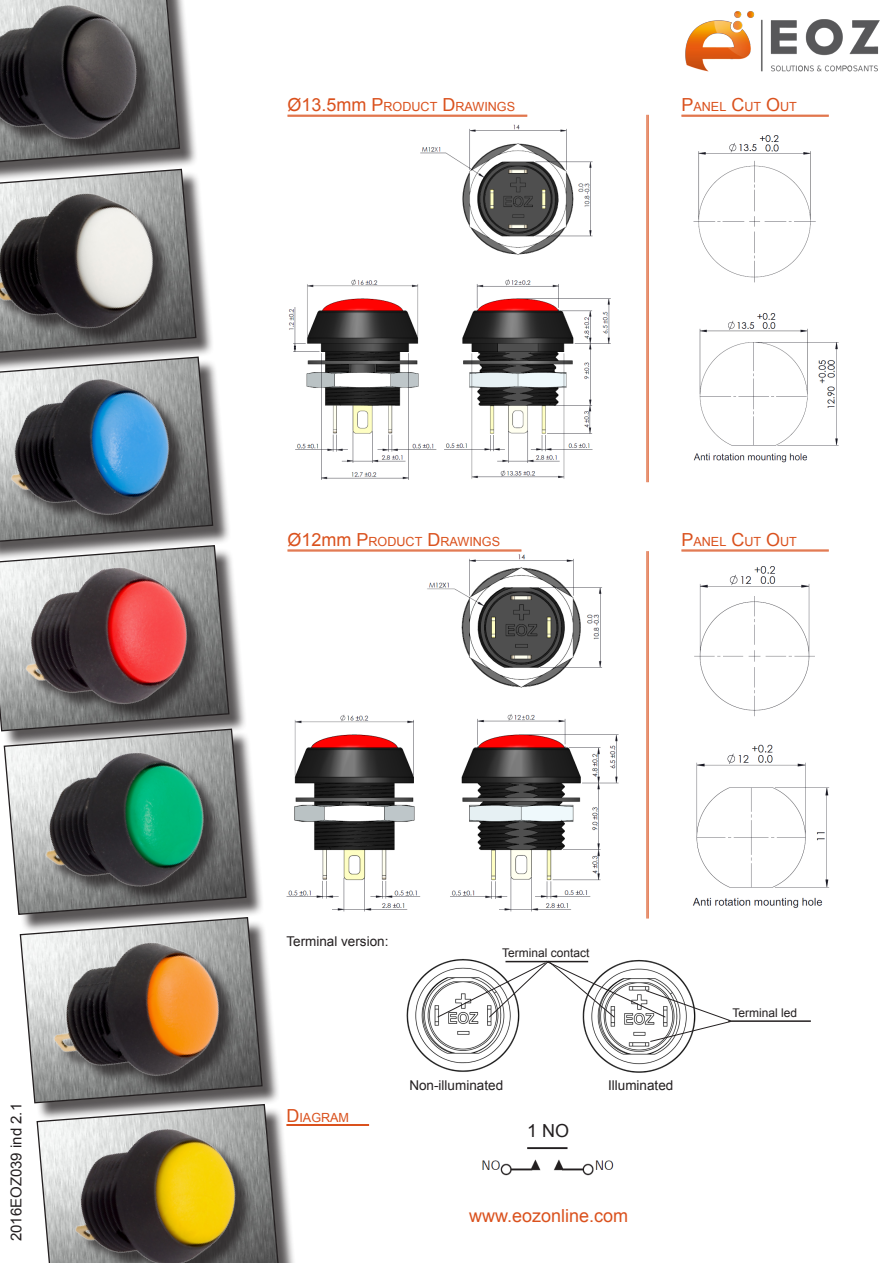
<style>
.page{position:relative;width:893px;height:1263px;background:#fff}
.page>*{position:absolute;margin:0;border:0;box-sizing:border-box;transform-origin:0 0}
.t1{font:18px "Arial";color:#da511d}
.t2{font:18px "Arial";color:#231f20}
.t3{font:15px "Arial";color:#231f20}
.t4{font:13.5px "Arial";color:#231f20}
.t5{font:12.6px "Arial";color:#da511d}
.t6{font:12px "Arial";color:#231f20}
.s1{font-size:18px}
</style>
<div class="page">
<div style="left:39px;top:1106px;width:258px;height:157px;background:#231f20;opacity:.75"></div>
<img style="left:694px;top:566px;width:121px;height:151px">
<img style="left:482px;top:1147px;width:132px;height:29px">
<svg style="left:0;top:6px;width:280px;height:1257px"></svg>
<svg style="left:239px;top:728px;width:8px;height:184px"></svg>
<img style="left:63px;top:1093px;width:208px;height:170px">
<img style="left:0;top:358px;width:195px;height:183px">
<img style="left:10px;top:549px;width:221px;height:177px">
<img style="left:1px;top:726px;width:238px;height:186px">
<img style="left:0;top:912px;width:255px;height:203px">
<img style="left:0;top:0;width:183px;height:167px">
<img style="left:0;top:167px;width:187px;height:219px">
<hr style="left:681px;top:550px;width:148px;height:1px;background:#da511d">
<hr style="left:681px;top:551px;width:148px;height:1px;background:#da511d">
<hr style="left:286px;top:1124px;width:83px;height:1px;background:#da511d">
<hr style="left:286px;top:1125px;width:83px;height:1px;background:#da511d">
<img style="left:685px;top:11px;width:195px;height:61px">
<img style="left:286px;top:551px;width:333px;height:361px">
<hr style="left:287px;top:550px;width:234px;height:1px;background:#da511d">
<hr style="left:287px;top:551px;width:234px;height:1px;background:#da511d">
<hr style="left:681px;top:115px;width:148px;height:1px;background:#da511d">
<hr style="left:681px;top:116px;width:148px;height:1px;background:#da511d">
<hr style="left:287px;top:115px;width:240px;height:1px;background:#da511d">
<hr style="left:287px;top:116px;width:240px;height:1px;background:#da511d">
<img style="left:692px;top:744px;width:138px;height:164px">
<img style="left:693px;top:135px;width:123px;height:148px">
<img style="left:693px;top:313px;width:146px;height:150px">
<img style="left:288px;top:124px;width:323px;height:356px">
<img style="left:406px;top:958px;width:284px;height:115px">
<hr style="left:647px;top:115px;width:1px;height:367px;background:#da511d">
<hr style="left:648px;top:115px;width:1px;height:367px;background:#da511d">
<hr style="left:647px;top:551px;width:1px;height:367px;background:#da511d">
<hr style="left:648px;top:551px;width:1px;height:367px;background:#da511d">
<hr style="left:728px;top:1020px;width:83px;height:2px;background:#231f20">
<svg style="left:437px;top:960px;width:294px;height:82px"></svg>
<p class="t3" style="left:6px;top:1241px;width:140px;rotate:-90deg">2016EOZ039 ind 2.1</p>
<p class="t5" style="left:287px;top:99px;width:229px"><span class="s1">Ø13.5</span><span class="s1">mm</span> <span class="s1">P</span>RODUCT <span class="s1">D</span>RAWI NGS</p>
<p class="t5" style="left:681px;top:99px;width:117px"><span class="s1">P</span>ANEL <span class="s1">C</span>UT <span class="s1">O</span>UT</p>
<p class="t5" style="left:287px;top:533px;width:214px"><span class="s1">Ø12</span><span class="s1">mm</span> <span class="s1">P</span>RODUCT <span class="s1">D</span>RAWI NGS</p>
<p class="t5" style="left:681px;top:533px;width:117px"><span class="s1">P</span>ANEL <span class="s1">C</span>UT <span class="s1">O</span>UT</p>
<p class="t4" style="left:286px;top:932px;width:104px">Terminal version:</p>
<p class="t6" style="left:502px;top:945px;width:89px">Terminal contact</p>
<p class="t5" style="left:286px;top:1109px;width:62px"><span class="s1">D</span> IAGRAM</p>
<p class="t4" style="left:409px;top:1076px;width:95px">Non-illuminated</p>
<p class="t4" style="left:608px;top:1076px;width:67px">Illuminated</p>
<p class="t2" style="left:527px;top:1119px;width:44px">1 NO</p>
<p class="t1" style="left:469px;top:1204px;width:161px">www.eozonline.com</p>
<p class="t6" style="left:732px;top:1004px;width:66px">Terminal led</p>
</div>
